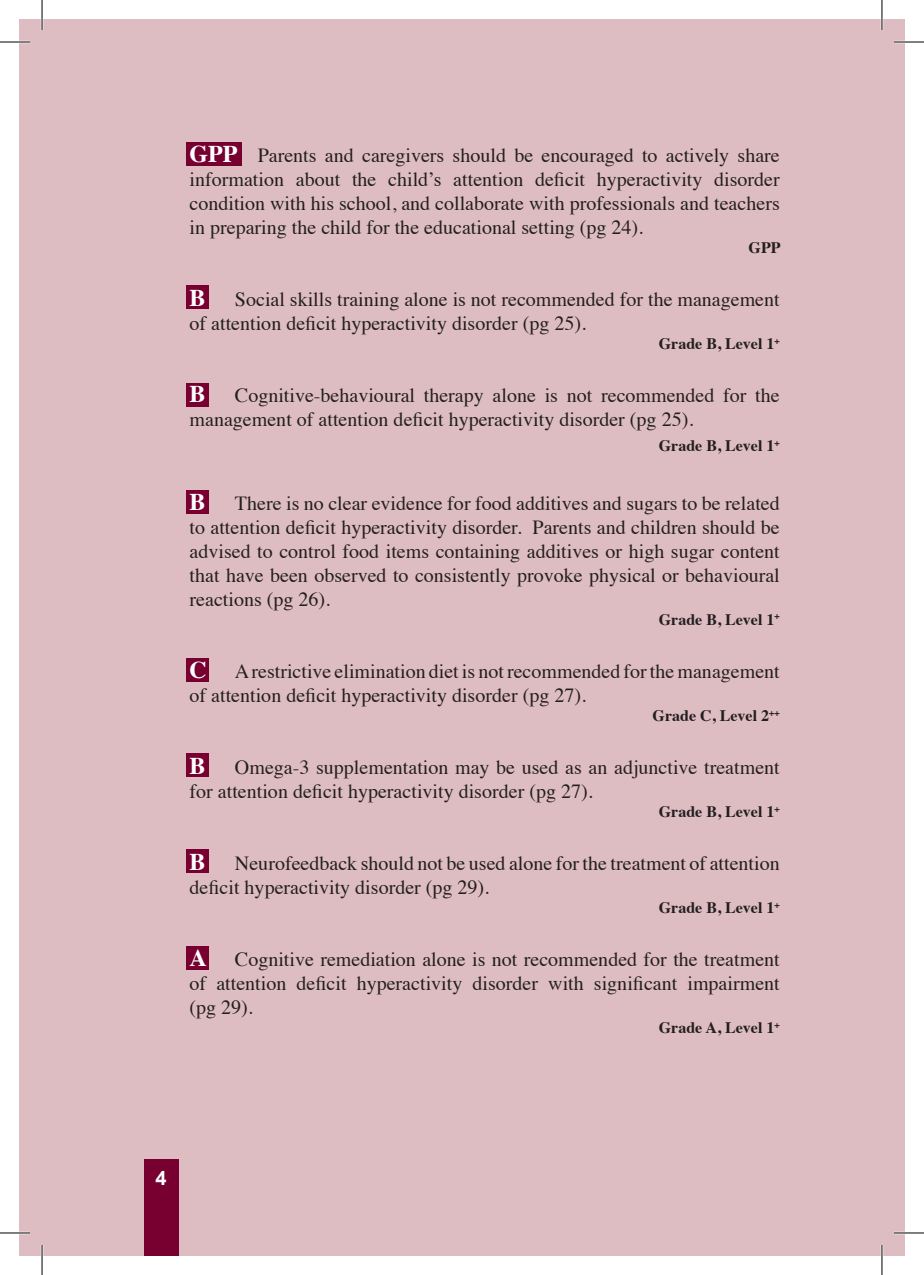
<style>
.page{position:relative;width:924px;height:1275px;background:#fff}
.page>*{position:absolute;margin:0;border:0;box-sizing:border-box;transform-origin:0 0}
.t1{font:700 24px "Times";color:#fff}
.t2{font:20px/24px "Times";color:#231f20}
.t3{font:700 20px "Arial";color:#fff}
.t4{font:700 16px "Times";color:#231f20}
.s1{font-weight:700;font-size:24px;color:#fff}
</style>
<div class="page">
<div style="left:19px;top:19px;width:862px;height:1236px;background:#debdc2"></div>
<div style="left:144px;top:1159px;width:34px;height:96px;background:#780031"></div>
<div style="left:881px;top:19px;width:23px;height:1236px;background:#debdc2"></div>
<div style="left:187px;top:142px;width:55px;height:23px;background:#780031"></div>
<div style="left:187px;top:286px;width:22px;height:23px;background:#780031"></div>
<div style="left:187px;top:383px;width:22px;height:23px;background:#780031"></div>
<div style="left:187px;top:490px;width:22px;height:23px;background:#780031"></div>
<div style="left:187px;top:659px;width:22px;height:23px;background:#780031"></div>
<div style="left:187px;top:753px;width:22px;height:24px;background:#780031"></div>
<div style="left:187px;top:849px;width:22px;height:23px;background:#780031"></div>
<div style="left:187px;top:946px;width:22px;height:23px;background:#780031"></div>
<hr style="left:0;top:41px;width:30px;height:2px;background:#fff">
<hr style="left:893px;top:41px;width:30px;height:2px;background:#fff">
<hr style="left:0;top:1231px;width:30px;height:3px;background:#fff">
<hr style="left:893px;top:1231px;width:30px;height:3px;background:#fff">
<hr style="left:41px;top:0;width:2px;height:30px;background:#fff">
<hr style="left:41px;top:1245px;width:2px;height:30px;background:#fff">
<hr style="left:880px;top:0;width:2px;height:30px;background:#fff">
<hr style="left:880px;top:1245px;width:2px;height:30px;background:#fff">
<hr style="left:0;top:42px;width:30px;height:1px;background:#000">
<hr style="left:893px;top:42px;width:30px;height:1px;background:#000">
<hr style="left:0;top:1232px;width:30px;height:1px;background:#000">
<hr style="left:893px;top:1232px;width:30px;height:1px;background:#000">
<hr style="left:42px;top:0;width:1px;height:30px;background:#000">
<hr style="left:42px;top:1245px;width:1px;height:30px;background:#000">
<hr style="left:881px;top:0;width:1px;height:30px;background:#000">
<hr style="left:881px;top:1245px;width:1px;height:30px;background:#000">
<p class="t2" style="left:189px;top:142px;width:591px;text-align:justify"><span class="s1">GPP</span> Parents and caregivers should be encouraged to actively share information about the child’s attention deficit hyperactivity disorder condition with his school, and collaborate with professionals and teachers in preparing the child for the educational setting (pg 24).</p>
<p class="t4" style="left:748px;top:233px;width:33px">GPP</p>
<p class="t1" style="left:189px;top:275px;width:18px">B</p>
<p class="t2" style="left:189px;top:286px;width:591px;text-indent:45px">Social skills training alone is not recommended for the management of attention deficit hyperactivity disorder (pg 25).</p>
<p class="t4" style="left:658px;top:329px;width:122px">Grade B, Level 1<sup>+</sup></p>
<p class="t1" style="left:189px;top:371px;width:18px">B</p>
<p class="t2" style="left:189px;top:382px;width:591px;text-indent:45px">Cognitive-behavioural therapy alone is not recommended for the management of attention deficit hyperactivity disorder (pg 25).</p>
<p class="t4" style="left:658px;top:430px;width:122px">Grade B, Level 1<sup>+</sup></p>
<p class="t1" style="left:189px;top:478px;width:18px">B</p>
<p class="t2" style="left:189px;top:489px;width:591px;text-align:justify;text-indent:45px">There is no clear evidence for food additives and sugars to be related to attention deficit hyperactivity disorder. Parents and children should be advised to control food items containing additives or high sugar content that have been observed to consistently provoke physical or behavioural reactions (pg 26).</p>
<p class="t4" style="left:658px;top:604px;width:122px">Grade B, Level 1<sup>+</sup></p>
<p class="t1" style="left:189px;top:646px;width:19px">C</p>
<p class="t2" style="left:189px;top:657px;width:591px;text-indent:45px">Arestrictive elimination diet is notrecommended forthemanagement of attention deficit hyperactivity disorder (pg 27).</p>
<p class="t4" style="left:652px;top:700px;width:129px">Grade C, Level 2<sup>++</sup></p>
<p class="t1" style="left:189px;top:742px;width:18px">B</p>
<p class="t2" style="left:189px;top:753px;width:591px;text-indent:45px">Omega-3 supplementation may be used as an adjunctive treatment for attention deficit hyperactivity disorder (pg 27).</p>
<p class="t4" style="left:658px;top:796px;width:122px">Grade B, Level 1<sup>+</sup></p>
<p class="t1" style="left:189px;top:838px;width:18px">B</p>
<p class="t2" style="left:189px;top:849px;width:591px;text-indent:45px">Neurofeedback should not be used alone for the treatment of attention deficit hyperactivity disorder (pg 29).</p>
<p class="t4" style="left:658px;top:892px;width:122px">Grade B, Level 1<sup>+</sup></p>
<p class="t1" style="left:189px;top:934px;width:19px">A</p>
<p class="t2" style="left:189px;top:945px;width:591px;text-align:justify;text-indent:45px">Cognitive remediation alone is not recommended for the treatment of attention deficit hyperactivity disorder with significant impairment (pg 29).</p>
<p class="t4" style="left:658px;top:1012px;width:122px">Grade A, Level 1<sup>+</sup></p>
<p class="t3" style="left:155px;top:1164px;width:13px">4</p>
</div>
